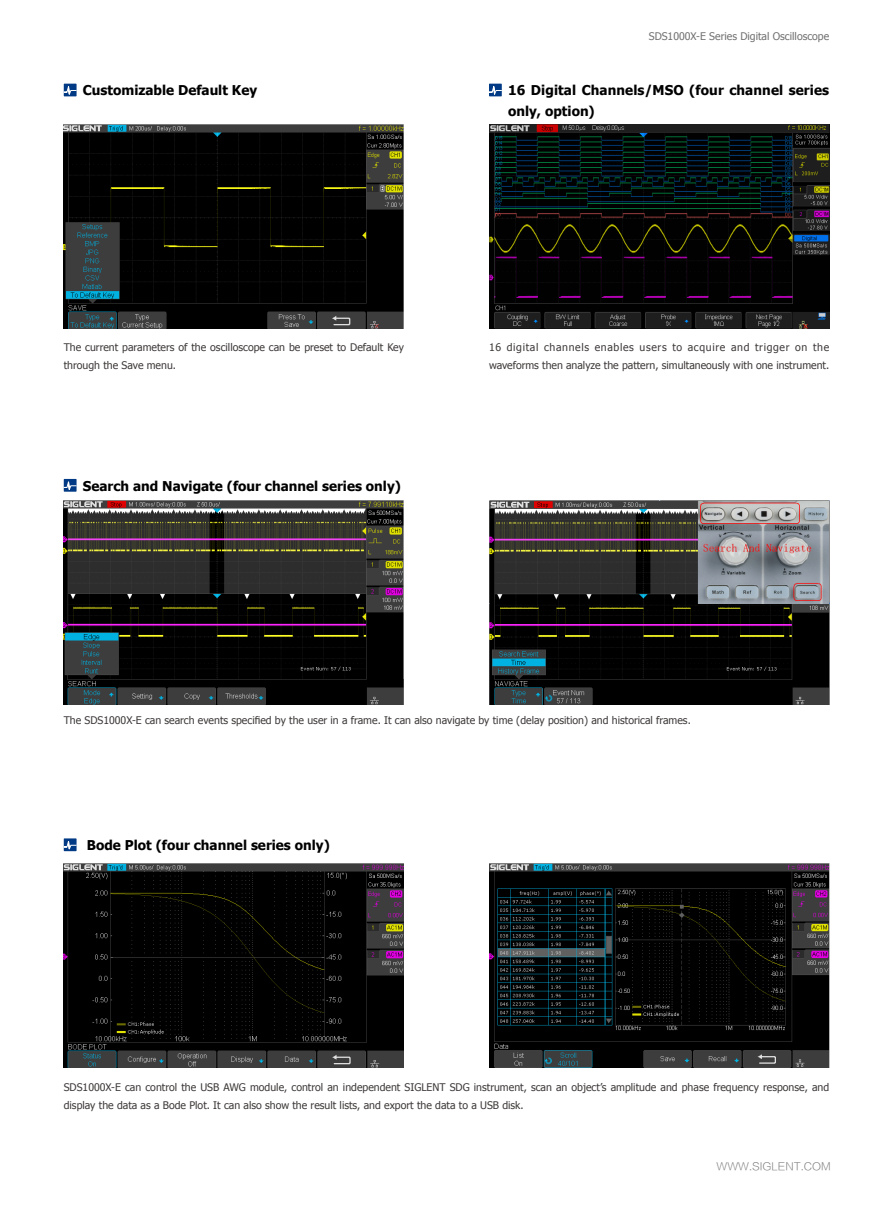
<style>
.page{position:relative;width:893px;height:1212px;background:#fff}
.page>*{position:absolute;margin:0;border:0;box-sizing:border-box;transform-origin:0 0}
.t1{font:700 13.5px/21px "Tahoma";color:#000}
.t2{font:10.5px/18px "Tahoma";color:#3e3a39}
.t3{font:10.5px "Tahoma";color:#727171}
.t4{font:10.5px "FZLTKHK GBK1 0";color:#727171}
</style>
<div class="page">
<div style="left:64px;top:479px;width:13px;height:13px;background:#003a85"></div>
<svg style="left:64px;top:481px;width:13px;height:11px"></svg>
<div style="left:64px;top:84px;width:13px;height:12px;background:#003a85"></div>
<svg style="left:64px;top:86px;width:13px;height:10px"></svg>
<div style="left:489px;top:84px;width:13px;height:12px;background:#003a85"></div>
<svg style="left:489px;top:86px;width:13px;height:10px"></svg>
<img style="left:64px;top:500px;width:340px;height:205px">
<img style="left:489px;top:500px;width:340px;height:204px">
<img style="left:64px;top:124px;width:340px;height:204px">
<div style="left:64px;top:838px;width:13px;height:13px;background:#003a85"></div>
<svg style="left:64px;top:840px;width:13px;height:11px"></svg>
<img style="left:64px;top:863px;width:340px;height:204px">
<img style="left:489px;top:863px;width:340px;height:204px">
<img style="left:489px;top:124px;width:340px;height:204px">
<p class="t3" style="left:649px;top:29px;width:182px">SDS1000X-E Series Digital Oscilloscope</p>
<p class="t1" style="left:83px;top:79px;width:176px">Customizable Default Key</p>
<p class="t1" style="left:508px;top:79px;width:322px">16 Digital Channels/MSO (four channel series only, option)</p>
<p class="t2" style="left:64px;top:337px;width:342px">The current parameters of the oscilloscope can be preset to Default Key through the Save menu.</p>
<p class="t1" style="left:83px;top:474px;width:319px">Search and Navigate (four channel series only)</p>
<p class="t2" style="left:489px;top:337px;width:342px">16 digital channels enables users to acquire and trigger on the waveforms then analyze the pattern, simultaneously with one instrument.</p>
<p class="t2" style="left:64px;top:710px;width:629px">The SDS1000X-E can search events specified by the user in a frame. It can also navigate by time (delay position) and historical frames.</p>
<p class="t1" style="left:87px;top:834px;width:244px">Bode Plot (four channel series only)</p>
<p class="t2" style="left:64px;top:1077px;width:767px">SDS1000X-E can control the USB AWG module, control an independent SIGLENT SDG instrument, scan an object’s amplitude and phase frequency response, and display the data as a Bode Plot. It can also show the result lists, and export the data to a USB disk.</p>
<p class="t4" style="left:716px;top:1160px;width:116px">WWW.SIGLENT.COM</p>
</div>
